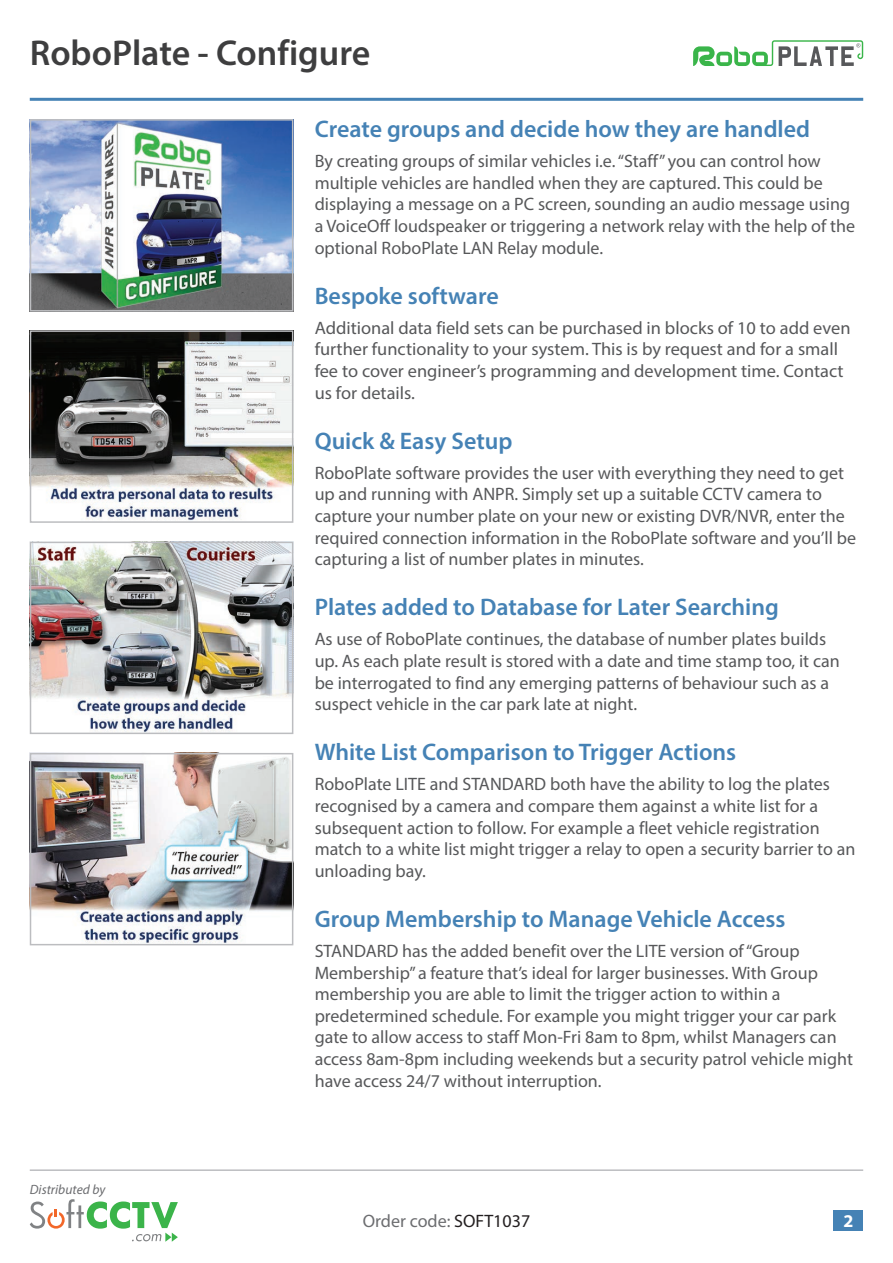
<style>
.page{position:relative;width:893px;height:1263px;background:#fff}
.page>*{position:absolute;margin:0;border:0;box-sizing:border-box;transform-origin:0 0}
.t1{font:600 36px "Myriad Pro";color:#3e3e3f}
.t2{font:600 24px "Myriad Pro";color:#4582b5}
.t3{font:18px/21.6px "Myriad Pro";color:#57585a}
.t4{font:18px "Myriad Pro";color:#6c6d70}
.t5{font:700 18px "Myriad Pro";color:#fff}
.t6{font:italic 13.5px "Myriad Pro";color:#6c6d70}
.s1{color:#231f20}
</style>
<div class="page">
<hr style="left:30px;top:1169px;width:833px;height:2px;background:#bcbdc0">
<div style="left:833px;top:1210px;width:30px;height:21px;background:#4582b5"></div>
<hr style="left:30px;top:98px;width:833px;height:3px;background:#4582b5">
<svg style="left:30px;top:1199px;width:148px;height:43px"></svg>
<img style="left:33px;top:122px;width:257px;height:186px">
<div style="left:30px;top:119px;width:263px;height:192px;border:2px solid #bcbdc0"></div>
<img style="left:33px;top:333px;width:257px;height:187px">
<div style="left:30px;top:330px;width:263px;height:193px;border:2px solid #bcbdc0"></div>
<img style="left:33px;top:545px;width:257px;height:186px">
<div style="left:30px;top:542px;width:263px;height:192px;border:2px solid #bcbdc0"></div>
<img style="left:33px;top:756px;width:257px;height:186px">
<div style="left:30px;top:753px;width:263px;height:192px;border:2px solid #bcbdc0"></div>
<svg style="left:693px;top:40px;width:170px;height:26px"></svg>
<h1 class="t1" style="left:30px;top:30px;width:342px">RoboPlate - Configure</h1>
<p class="t6" style="left:30px;top:1181px;width:77px">Distributed by</p>
<h2 class="t2" style="left:315px;top:114px;width:497px">Create groups and decide how they are handled</h2>
<p class="t3" style="left:315px;top:150px;width:542px">By creating groups of similar vehicles i.e. “Staff” you can control how multiple vehicles are handled when they are captured. This could be displaying a message on a PC screen, sounding an audio message using a VoiceOff loudspeaker or triggering a network relay with the help of the optional RoboPlate LAN Relay module.</p>
<h2 class="t2" style="left:315px;top:280px;width:186px">Bespoke software</h2>
<p class="t3" style="left:315px;top:317px;width:537px">Additional data field sets can be purchased in blocks of 10 to add even further functionality to your system. This is by request and for a small fee to cover engineer’s programming and development time. Contact us for details.</p>
<h2 class="t2" style="left:315px;top:425px;width:199px">Quick &amp; Easy Setup</h2>
<p class="t3" style="left:315px;top:462px;width:543px">RoboPlate software provides the user with everything they need to get up and running with ANPR. Simply set up a suitable CCTV camera to capture your number plate on your new or existing DVR/NVR, enter the required connection information in the RoboPlate software and you’ll be capturing a list of number plates in minutes.</p>
<h2 class="t2" style="left:315px;top:592px;width:466px">Plates added to Database for Later Searching</h2>
<p class="t3" style="left:315px;top:628px;width:527px">As use of RoboPlate continues, the database of number plates builds up. As each plate result is stored with a date and time stamp too, it can be interrogated to find any emerging patterns of behaviour such as a suspect vehicle in the car park late at night.</p>
<h2 class="t2" style="left:315px;top:737px;width:423px">White List Comparison to Trigger Actions</h2>
<p class="t3" style="left:315px;top:773px;width:542px">RoboPlate LITE and STANDARD both have the ability to log the plates recognised by a camera and compare them against a white list for a subsequent action to follow. For example a fleet vehicle registration match to a white list might trigger a relay to open a security barrier to an unloading bay.</p>
<h2 class="t2" style="left:315px;top:903px;width:472px">Group Membership to Manage Vehicle Access</h2>
<p class="t3" style="left:315px;top:940px;width:540px">STANDARD has the added benefit over the LITE version of “Group Membership” a feature that’s ideal for larger businesses. With Group membership you are able to limit the trigger action to within a predetermined schedule. For example you might trigger your car park gate to allow access to staff Mon-Fri 8am to 8pm, whilst Managers can access 8am-8pm including weekends but a security patrol vehicle might have access 24/7 without interruption.</p>
<p class="t4" style="left:363px;top:1210px;width:169px">Order code: <span class="s1">SOFT1037</span></p>
<p class="t5" style="left:843px;top:1209px;width:11px">2</p>
</div>
